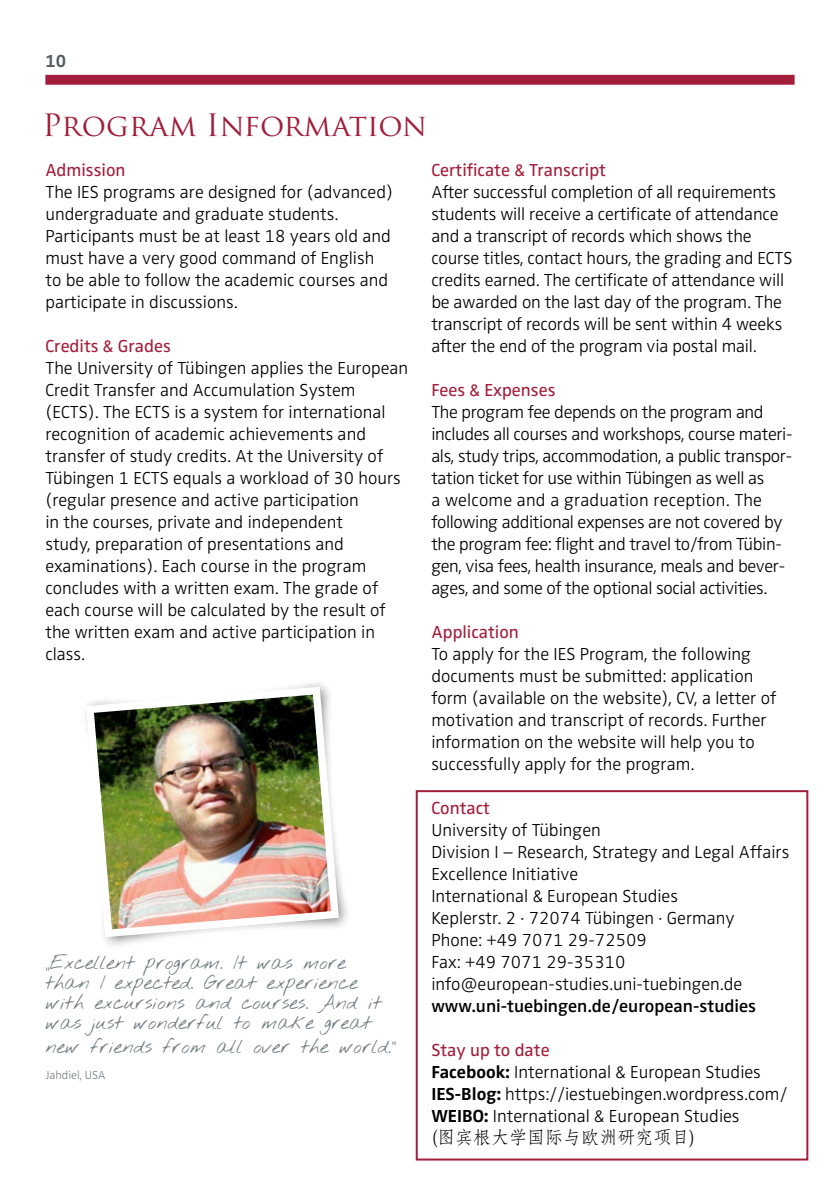
<style>
.page{position:relative;width:840px;height:1191px;background:#fff}
.page>*{position:absolute;margin:0;border:0;box-sizing:border-box;transform-origin:0 0}
.t1{font:30px "Trajan Pro";color:#a21e3b}
.t2{font:20px/20px "Nothing You Could Do";color:#768086}
.t3{font:300 18px/22px "Zwo OT";color:#000}
.t4{font:300 18px/22px "Zwo OT";letter-spacing:-.02em;color:#000}
.t5{font:18px "Zwo OT";color:#a21e3b}
.t6{font:600 18px "Zwo OT";color:#000}
.t7{font:18px "Adobe Fangsong Std";color:#000}
.t8{font:700 18px "Zwo OT";color:#535d62}
.t9{font:300 12px "Zwo OT";color:#768086}
.s1{font-weight:400;color:#a21e3b}
.s2{font-weight:700}
</style>
<div class="page">
<div style="left:415px;top:790px;width:392px;height:370px;border:2px solid #a21e3b"></div>
<div style="left:45px;top:75px;width:749px;height:10px;background:#a21e3b"></div>
<img style="left:86px;top:683px;width:256px;height:258px">
<p class="t8" style="left:45px;top:50px;width:22px">10</p>
<h1 class="t1" style="left:43px;top:106px;width:385px">Program Information</h1>
<p class="t5" style="left:45px;top:160px;width:82px">Admission</p>
<p class="t3" style="left:45px;top:182px;width:349px">The IES programs are designed for (advanced) undergraduate and graduate students.<br>Participants must be at least 18 years old and must have a very good command of English to be able to follow the academic courses and participate in discussions.</p>
<p class="t5" style="left:45px;top:336px;width:127px">Credits &amp; Grades</p>
<p class="t3" style="left:45px;top:358px;width:364px">The University of Tübingen applies the European Credit Transfer and Accumulation System (ECTS). The ECTS is a system for international recognition of academic achievements and transfer of study credits. At the University of Tübingen 1 ECTS equals a workload of 30 hours (regular presence and active participation<br>in the courses, private and independent<br>study, preparation of presentations and examinations). Each course in the program concludes with a written exam. The grade of each course will be calculated by the result of the written exam and active participation in class.</p>
<p class="t5" style="left:431px;top:160px;width:176px">Certificate &amp; Transcript</p>
<p class="t3" style="left:431px;top:181px;width:362px">After successful completion of all requirements students will receive a certificate of attendance and a transcript of records which shows the course titles, contact hours, the grading and ECTS credits earned. The certificate of attendance will be awarded on the last day of the program. The transcript of records will be sent within 4 weeks after the end of the program via postal mail.</p>
<p class="t5" style="left:431px;top:380px;width:126px">Fees &amp; Expenses</p>
<p class="t4" style="left:431px;top:401px;width:362px">The program fee depends on the program and includes all courses and workshops, course materi&shy;als, study trips, accommodation, a public transpor&shy;tation ticket for use within Tübingen as well as<br>a welcome and a graduation reception. The following additional expenses are not covered by the program fee: flight and travel to/from Tübin&shy;gen, visa fees, health insurance, meals and bever&shy;ages, and some of the optional social activities.</p>
<p class="t5" style="left:431px;top:622px;width:89px">Application</p>
<p class="t3" style="left:431px;top:643px;width:346px">To apply for the IES Program, the following documents must be submitted: application form (available on the website), CV, a letter of motivation and transcript of records. Further information on the website will help you to successfully apply for the program.</p>
<p class="t5" style="left:431px;top:797px;width:60px">Contact</p>
<p class="t3" style="left:431px;top:819px;width:359px">University of Tübingen<br>Division I – Research, Strategy and Legal Affairs<br>Excellence Initiative<br>International &amp; European Studies<br>Keplerstr. 2 · 72074 Tübingen · Germany<br>Phone: +49 7071 29-72509<br>Fax: +49 7071 29-35310 info@european-studies.uni-tuebingen.de</p>
<p class="t6" style="left:431px;top:995px;width:326px">www.uni-tuebingen.de/european-studies</p>
<p class="t3" style="left:431px;top:1039px;width:357px"><span class="s1">Stay up to date<br></span><span class="s2">Facebook:</span> International &amp; European Studies <span class="s2">IES-Blog:</span> https://iestuebingen.wordpress.com/ <span class="s2">WEIBO:</span> International &amp; European Studies</p>
<p class="t7" style="left:431px;top:1126px;width:265px">(图宾根大学国际与欧洲研究项目)</p>
<p class="t2" style="left:45px;top:953px;width:337px">„Excellent program. It was more than I expected. Great experience with excursions and courses. And it was just wonderful to make great</p>
<p class="t2" style="left:45px;top:1037px;width:353px">new friends from all over the world.”</p>
<p class="t9" style="left:45px;top:1067px;width:62px">Jahdiel, USA</p>
</div>
